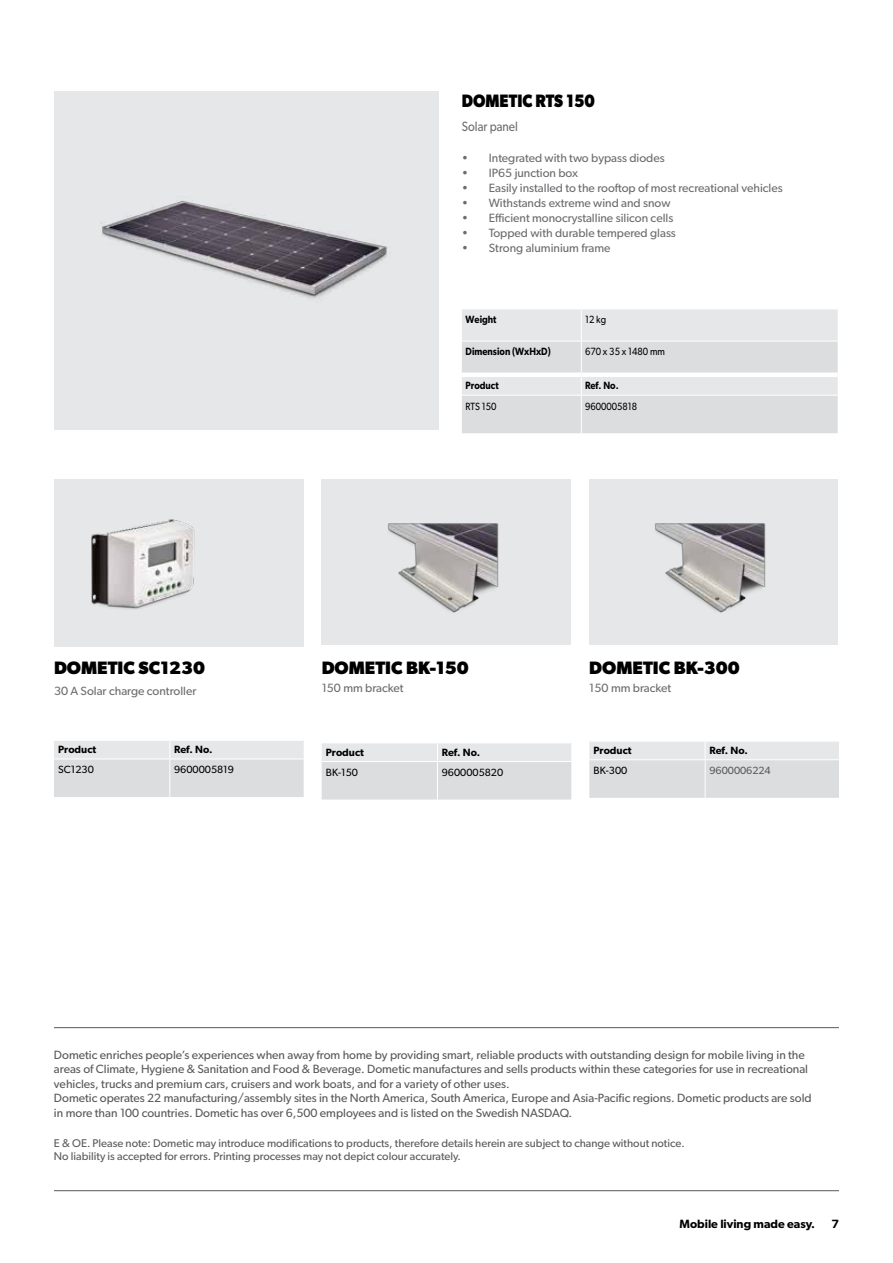
<style>
.page{position:relative;width:893px;height:1263px;background:#fff}
.page>*{position:absolute;margin:0;border:0;box-sizing:border-box;transform-origin:0 0}
.t1{font:700 18px "Gibson";color:#000}
.t2{font:700 18px "Gibson";color:#000;scale:.87 1}
.t3{font:13.5px "Gibson";color:#6b6c6f;scale:.87 1}
.t4{font:12px/14.4px "Gibson";color:#58595b}
.t5{font:12px "Gibson";color:#6b6c6f}
.t6{font:600 12px "Gibson";color:#000}
.t7{font:11.25px/13.5px "Gibson";color:#58595b}
.t8{font:600 10.5px "Gibson";color:#000}
.t9{font:10.5px "Gibson";color:#000}
.t10{font:600 10.5px "Gibson";color:#000;scale:.87 1}
.t11{font:10.5px "Gibson";color:#000;scale:.87 1}
.t12{font:10.5px "Gibson";color:#58595b}
</style>
<div class="page">
<hr style="left:54px;top:1027px;width:785px;height:1px;background:#58595b">
<hr style="left:54px;top:1190px;width:785px;height:1px;background:#58595b">
<svg style="left:462px;top:309px;width:376px;height:124px"></svg>
<hr style="left:581px;top:396px;width:1px;height:37px;background:#fff">
<div style="left:462px;top:372px;width:119px;height:5px;background:#fff"></div>
<div style="left:581px;top:372px;width:257px;height:5px;background:#fff"></div>
<svg style="left:322px;top:743px;width:249px;height:56px"></svg>
<hr style="left:322px;top:761px;width:115px;height:1px;background:#fff">
<hr style="left:437px;top:761px;width:134px;height:1px;background:#fff">
<hr style="left:437px;top:762px;width:1px;height:37px;background:#fff">
<svg style="left:589px;top:742px;width:250px;height:56px"></svg>
<hr style="left:589px;top:759px;width:116px;height:1px;background:#fff">
<hr style="left:705px;top:759px;width:134px;height:1px;background:#fff">
<hr style="left:705px;top:760px;width:1px;height:38px;background:#fff">
<div style="left:54px;top:91px;width:384px;height:339px;background:#e6e7e8"></div>
<img style="left:101px;top:200px;width:286px;height:99px">
<div style="left:322px;top:479px;width:249px;height:165px;background:#e6e7e8"></div>
<img style="left:388px;top:523px;width:111px;height:90px">
<div style="left:589px;top:479px;width:249px;height:165px;background:#e6e7e8"></div>
<img style="left:655px;top:523px;width:111px;height:90px">
<svg style="left:54px;top:741px;width:250px;height:56px"></svg>
<hr style="left:54px;top:759px;width:116px;height:1px;background:#fff">
<hr style="left:170px;top:759px;width:134px;height:1px;background:#fff">
<hr style="left:169px;top:759px;width:1px;height:38px;background:#fff">
<div style="left:54px;top:479px;width:250px;height:168px;background:#e6e7e8"></div>
<img style="left:92px;top:519px;width:103px;height:90px">
<h1 class="t2" style="left:462px;top:90px;width:155px">DOMETIC RTS 150</h1>
<p class="t3" style="left:462px;top:118px;width:66px">Solar panel</p>
<p class="t5" style="left:462px;top:151px;width:204px">• Integrated with two bypass diodes</p>
<p class="t5" style="left:462px;top:166px;width:118px">• IP65 junction box</p>
<p class="t5" style="left:462px;top:181px;width:322px">• Easily installed to the rooftop of most recreational vehicles</p>
<p class="t5" style="left:462px;top:196px;width:210px">• Withstands extreme wind and snow</p>
<p class="t5" style="left:462px;top:211px;width:213px">• Efficient monocrystalline silicon cells</p>
<p class="t5" style="left:462px;top:226px;width:215px">• Topped with durable tempered glass</p>
<p class="t5" style="left:462px;top:241px;width:150px">• Strong aluminium frame</p>
<p class="t10" style="left:466px;top:313px;width:37px">Weight</p>
<p class="t11" style="left:585px;top:313px;width:26px">12 kg</p>
<p class="t10" style="left:466px;top:345px;width:99px">Dimension (WxHxD)</p>
<p class="t11" style="left:585px;top:345px;width:93px">670 x 35 x 1480 mm</p>
<p class="t10" style="left:466px;top:379px;width:39px">Product</p>
<p class="t10" style="left:585px;top:379px;width:40px">Ref. No.</p>
<p class="t11" style="left:466px;top:400px;width:37px">RTS 150</p>
<p class="t11" style="left:585px;top:400px;width:62px">9600005818</p>
<h1 class="t1" style="left:54px;top:657px;width:153px">DOMETIC SC1230</h1>
<p class="t5" style="left:54px;top:683px;width:144px">30 A Solar charge controller</p>
<p class="t8" style="left:58px;top:743px;width:39px">Product</p>
<p class="t8" style="left:174px;top:743px;width:40px">Ref. No.</p>
<p class="t9" style="left:58px;top:763px;width:37px">SC1230</p>
<p class="t9" style="left:174px;top:763px;width:61px">9600005819</p>
<h1 class="t1" style="left:322px;top:657px;width:149px">DOMETIC BK-150</h1>
<p class="t5" style="left:322px;top:680px;width:83px">150 mm bracket</p>
<p class="t8" style="left:326px;top:746px;width:39px">Product</p>
<p class="t8" style="left:442px;top:746px;width:40px">Ref. No.</p>
<p class="t9" style="left:326px;top:766px;width:34px">BK-150</p>
<p class="t9" style="left:442px;top:766px;width:63px">9600005820</p>
<h1 class="t1" style="left:589px;top:657px;width:152px">DOMETIC BK-300</h1>
<p class="t5" style="left:589px;top:680px;width:83px">150 mm bracket</p>
<p class="t8" style="left:594px;top:744px;width:39px">Product</p>
<p class="t8" style="left:709px;top:744px;width:40px">Ref. No.</p>
<p class="t9" style="left:594px;top:764px;width:35px">BK-300</p>
<p class="t12" style="left:709px;top:764px;width:63px">9600006224</p>
<p class="t4" style="left:54px;top:1047px;width:759px">Dometic enriches people’s experiences when away from home by providing smart, reliable products with outstanding design for mobile living in the areas of Climate, Hygiene &amp; Sanitation and Food &amp; Beverage. Dometic manufactures and sells products within these categories for use in recreational vehicles, trucks and premium cars, cruisers and work boats, and for a variety of other uses.<br>Dometic operates 22 manufacturing/assembly sites in the North America, South America, Europe and Asia-Pacific regions. Dometic products are sold in more than 100 countries. Dometic has over 6,500 employees and is listed on the Swedish NASDAQ.</p>
<p class="t7" style="left:54px;top:1136px;width:632px">E &amp; OE. Please note: Dometic may introduce modifications to products, therefore details herein are subject to change without notice.<br>No liability is accepted for errors. Printing processes may not depict colour accurately.</p>
<p class="t6" style="left:680px;top:1216px;width:137px">Mobile living made easy.</p>
<p class="t6" style="left:831px;top:1216px;width:9px">7</p>
</div>
